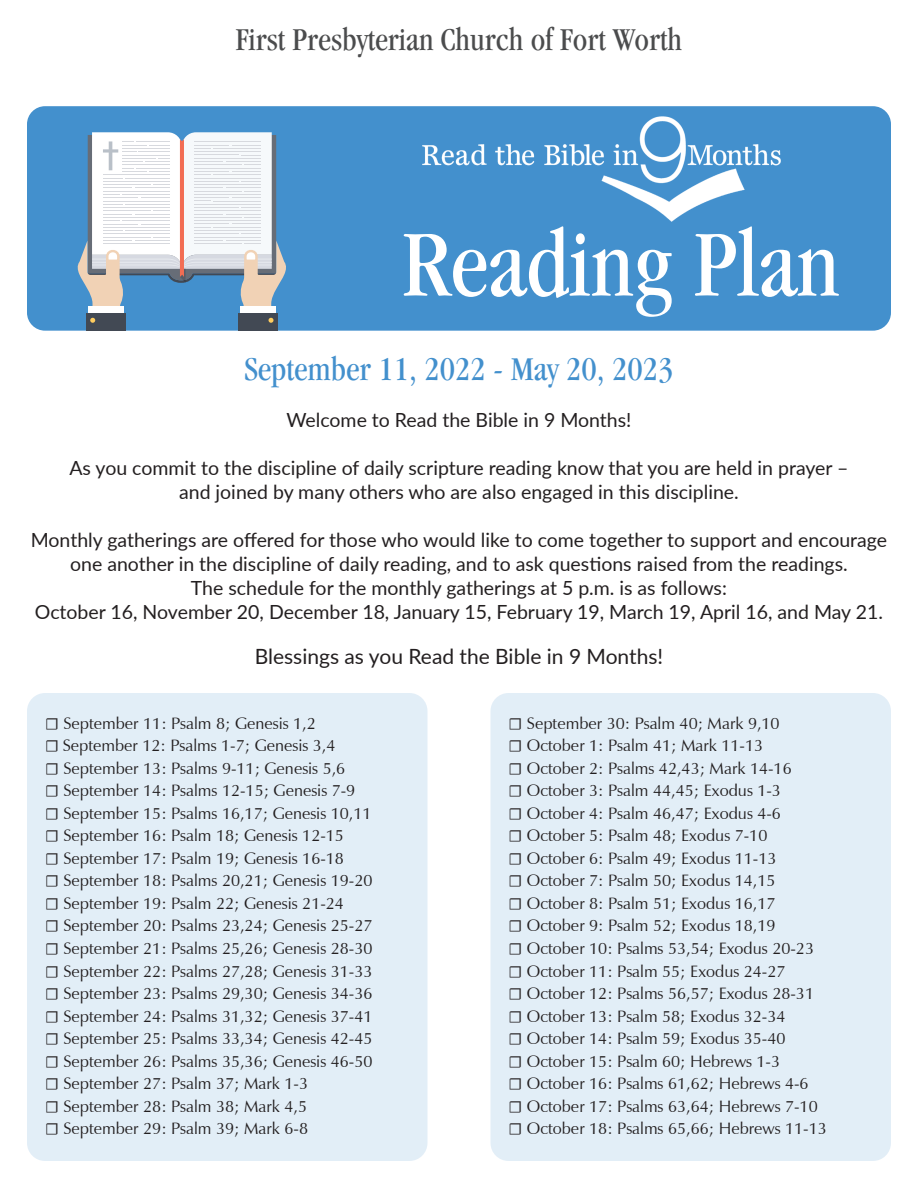
<style>
.page{position:relative;width:918px;height:1188px;background:#fff}
.page>*{position:absolute;margin:0;border:0;box-sizing:border-box;transform-origin:0 0}
.t1{font:condensed 97.5px "Garamond";color:#fff}
.t2{font:condensed 34.5px "Garamond";color:#4390cd}
.t3{font:condensed 33px "Garamond";color:#4b4c4d}
.t4{font:21px "Lato";color:#231f20}
.t5{font:19.5px/24px "Lato";color:#231f20;text-align:center}
.t6{font:16.5px/22.5px "Zapf Humanist 601 BT";color:#231f20}
.s1{font-family:"Minion Pro"}
</style>
<div class="page">
<div style="left:27px;top:693px;width:401px;height:468px;background:#e2eef7;border-radius:18px"></div>
<div style="left:27px;top:106px;width:864px;height:225px;background:#4390cd;border-radius:18px"></div>
<img style="left:422px;top:116px;width:359px;height:106px">
<div style="left:86px;top:313px;width:40px;height:18px;background:#424954"></div>
<div style="left:238px;top:313px;width:40px;height:18px;background:#424954"></div>
<svg style="left:77px;top:132px;width:209px;height:191px"></svg>
<div style="left:490px;top:693px;width:401px;height:468px;background:#e2eef7;border-radius:18px"></div>
<h3 class="t3" style="left:236px;top:22px;width:448px">First Presbyterian Church of Fort Worth</h3>
<h1 class="t1" style="left:401px;top:210px;width:440px">Reading Plan</h1>
<h2 class="t2" style="left:244px;top:350px;width:431px">September 11, 2022 - May 20, 2023</h2>
<p class="t5" style="left:286px;top:407px;width:347px">Welcome to Read the Bible in 9 Months!</p>
<p class="t5" style="left:69px;top:455px;width:781px">As you commit to the discipline of daily scripture reading know that you are held in prayer – and joined by many others who are also engaged in this discipline.</p>
<p class="t5" style="left:31px;top:527px;width:858px">Monthly gatherings are offered for those who would like to come together to support and encourage one another in the discipline of daily reading, and to ask questions raised from the readings.<br>The schedule for the monthly gatherings at 5 p.m. is as follows:<br>October 16, November 20, December 18, January 15, February 19, March 19, April 16, and May 21.</p>
<p class="t4" style="left:255px;top:641px;width:410px">Blessings as you Read the Bible in 9 Months!</p>
<p class="t6" style="left:45px;top:712px;width:329px"><span class="s1">☐</span> September 11: Psalm 8; Genesis 1,2<br><span class="s1">☐</span> September 12: Psalms 1-7; Genesis 3,4<br><span class="s1">☐</span> September 13: Psalms 9-11; Genesis 5,6<br><span class="s1">☐</span> September 14: Psalms 12-15; Genesis 7-9 <span class="s1">☐</span> September 15: Psalms 16,17; Genesis 10,11 <span class="s1">☐</span> September 16: Psalm 18; Genesis 12-15<br><span class="s1">☐</span> September 17: Psalm 19; Genesis 16-18<br><span class="s1">☐</span> September 18: Psalms 20,21; Genesis 19-20 <span class="s1">☐</span> September 19: Psalm 22; Genesis 21-24<br><span class="s1">☐</span> September 20: Psalms 23,24; Genesis 25-27 <span class="s1">☐</span> September 21: Psalms 25,26; Genesis 28-30 <span class="s1">☐</span> September 22: Psalms 27,28; Genesis 31-33 <span class="s1">☐</span> September 23: Psalms 29,30; Genesis 34-36 <span class="s1">☐</span> September 24: Psalms 31,32; Genesis 37-41 <span class="s1">☐</span> September 25: Psalms 33,34; Genesis 42-45 <span class="s1">☐</span> September 26: Psalms 35,36; Genesis 46-50 <span class="s1">☐</span> September 27: Psalm 37; Mark 1-3<br><span class="s1">☐</span> September 28: Psalm 38; Mark 4,5<br><span class="s1">☐</span> September 29: Psalm 39; Mark 6-8</p>
<p class="t6" style="left:508px;top:712px;width:320px"><span class="s1">☐</span> September 30: Psalm 40; Mark 9,10<br><span class="s1">☐</span> October 1: Psalm 41; Mark 11-13<br><span class="s1">☐</span> October 2: Psalms 42,43; Mark 14-16<br><span class="s1">☐</span> October 3: Psalm 44,45; Exodus 1-3<br><span class="s1">☐</span> October 4: Psalm 46,47; Exodus 4-6<br><span class="s1">☐</span> October 5: Psalm 48; Exodus 7-10<br><span class="s1">☐</span> October 6: Psalm 49; Exodus 11-13<br><span class="s1">☐</span> October 7: Psalm 50; Exodus 14,15<br><span class="s1">☐</span> October 8: Psalm 51; Exodus 16,17<br><span class="s1">☐</span> October 9: Psalm 52; Exodus 18,19<br><span class="s1">☐</span> October 10: Psalms 53,54; Exodus 20-23 <span class="s1">☐</span> October 11: Psalm 55; Exodus 24-27<br><span class="s1">☐</span> October 12: Psalms 56,57; Exodus 28-31 <span class="s1">☐</span> October 13: Psalm 58; Exodus 32-34<br><span class="s1">☐</span> October 14: Psalm 59; Exodus 35-40<br><span class="s1">☐</span> October 15: Psalm 60; Hebrews 1-3<br><span class="s1">☐</span> October 16: Psalms 61,62; Hebrews 4-6<br><span class="s1">☐</span> October 17: Psalms 63,64; Hebrews 7-10 <span class="s1">☐</span> October 18: Psalms 65,66; Hebrews 11-13</p>
</div>
